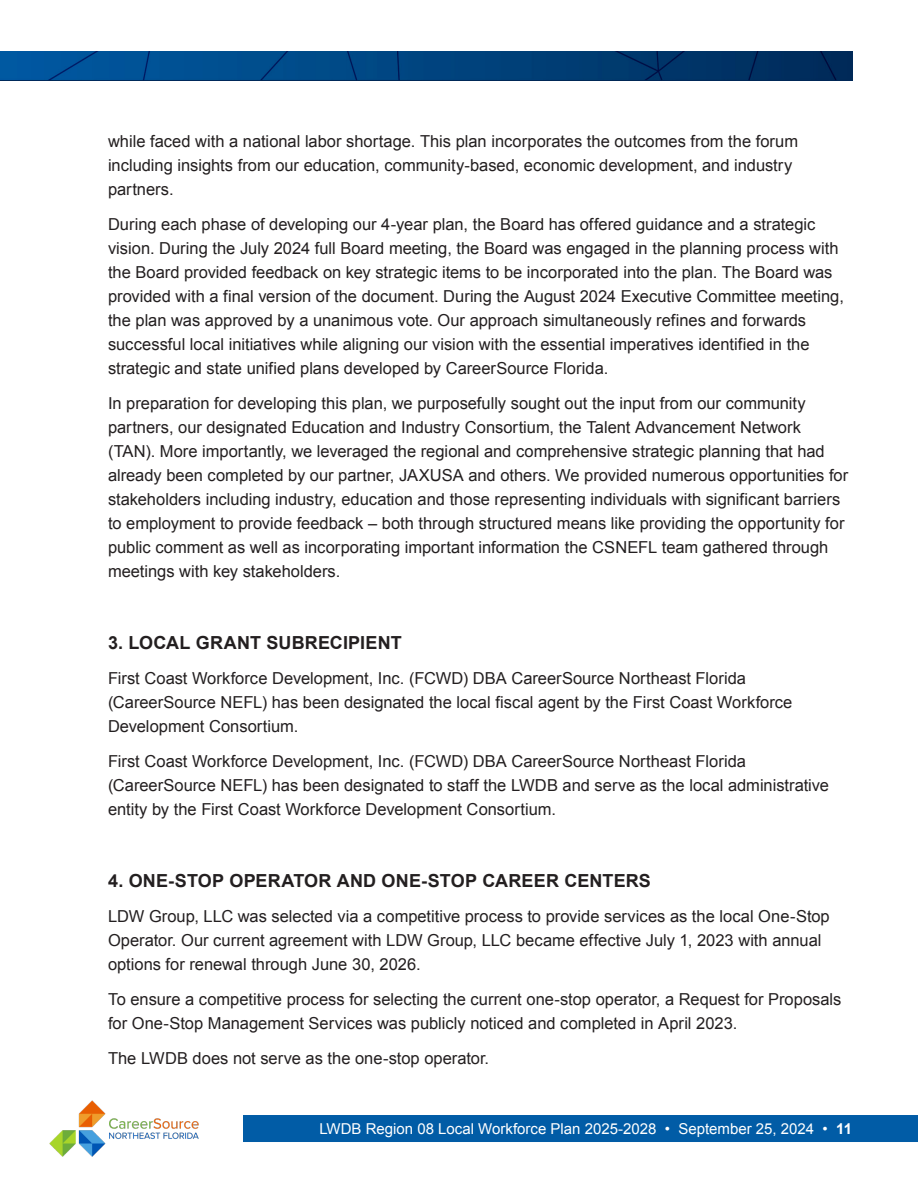
<style>
.page{position:relative;width:918px;height:1188px;background:#fff}
.page>*{position:absolute;margin:0;border:0;box-sizing:border-box;transform-origin:0 0}
.Body{font:700 18px "Arial";letter-spacing:.01em;color:#231f20}
.Body-2{font:16.5px/24px "Arial";color:#231f20}
.t1{font:15px "Arial";color:#fff}
.s1{font-weight:700}
</style>
<div class="page">
<img style="left:49px;top:1100px;width:150px;height:57px">
<div style="left:243px;top:1115px;width:675px;height:27px;background:#015ca6"></div>
<img style="left:0;top:52px;width:852px;height:29px">
<p class="Body-2" style="left:108px;top:129px;width:692px">while faced with a national labor shortage. This plan incorporates the outcomes from the forum including insights from our education, community-based, economic development, and industry partners.</p>
<p class="Body-2" style="left:108px;top:212px;width:737px">During each phase of developing our 4-year plan, the Board has offered guidance and a strategic vision. During the July 2024 full Board meeting, the Board was engaged in the planning process with the Board provided feedback on key strategic items to be incorporated into the plan. The Board was provided with a final version of the document. During the August 2024 Executive Committee meeting, the plan was approved by a unanimous vote. Our approach simultaneously refines and forwards successful local initiatives while aligning our vision with the essential imperatives identified in the strategic and state unified plans developed by CareerSource Florida.</p>
<p class="Body-2" style="left:108px;top:391px;width:742px">In preparation for developing this plan, we purposefully sought out the input from our community partners, our designated Education and Industry Consortium, the Talent Advancement Network (TAN). More importantly, we leveraged the regional and comprehensive strategic planning that had already been completed by our partner, JAXUSA and others. We provided numerous opportunities for stakeholders including industry, education and those representing individuals with significant barriers to employment to provide feedback – both through structured means like providing the opportunity for public comment as well as incorporating important information the CSNEFL team gathered through meetings with key stakeholders.</p>
<p class="Body" style="left:108px;top:631px;width:295px">3. LOCAL GRANT SUBRECIPIENT</p>
<p class="Body-2" style="left:108px;top:666px;width:686px">First Coast Workforce Development, Inc. (FCWD) DBA CareerSource Northeast Florida (CareerSource NEFL) has been designated the local fiscal agent by the First Coast Workforce<br>Development Consortium.</p>
<p class="Body-2" style="left:108px;top:749px;width:723px">First Coast Workforce Development, Inc. (FCWD) DBA CareerSource Northeast Florida (CareerSource NEFL) has been designated to staff the LWDB and serve as the local administrative entity by the First Coast Workforce Development Consortium.</p>
<p class="Body" style="left:108px;top:869px;width:544px">4. ONE-STOP OPERATOR AND ONE-STOP CAREER CENTERS</p>
<p class="Body-2" style="left:108px;top:905px;width:723px">LDW Group, LLC was selected via a competitive process to provide services as the local One-Stop<br>Operator. Our current agreement with LDW Group, LLC became effective July 1, 2023 with annual options for renewal through June 30, 2026.</p>
<p class="Body-2" style="left:108px;top:987px;width:735px">To ensure a competitive process for selecting the current one-stop operator, a Request for Proposals for One-Stop Management Services was publicly noticed and completed in April 2023.</p>
<p class="Body-2" style="left:108px;top:1046px;width:383px">The LWDB does not serve as the one-stop operator.</p>
<p class="t1" style="left:319px;top:1118px;width:534px">LWDB Region 08 Local Workforce Plan 2025-2028 • September 25, 2024 • <span class="s1">11</span></p>
</div>
